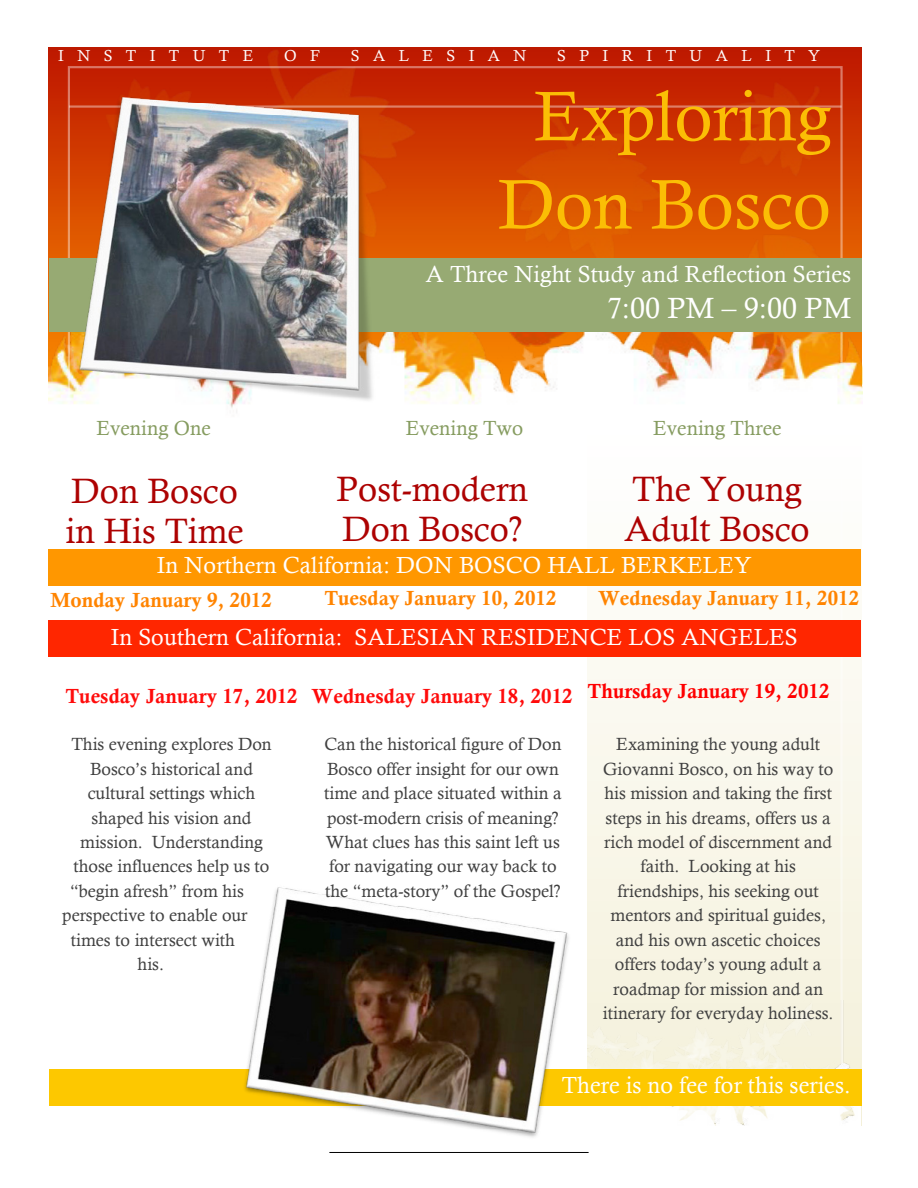
<style>
.page{position:relative;width:918px;height:1188px;background:#fff}
.page>*{position:absolute;margin:0;border:0;box-sizing:border-box;transform-origin:0 0}
.t1{font:70.5px/88.2px "Calisto";color:#fbbe05;text-align:center}
.t2{font:35.25px/40.2px "Calisto";color:#ad0202}
.t3{font:29.25px "Calisto";color:#fff}
.t4{font:23.25px "Calisto";letter-spacing:.005em;color:#fff}
.t5{font:20.4px "Calis MT Bol";letter-spacing:.005em;color:#ff0b0b}
.t6{font:20.4px "Calis MT Bol";letter-spacing:.005em;color:#ff8400}
.t7{font:20.4px "Calisto";letter-spacing:.005em;color:#869c60}
.t8{font:17.7px/24.5px "Calisto";color:#404040}
.t9{font:15.9px "Calisto";letter-spacing:.845em;color:#fff}
</style>
<div class="page">
<hr style="left:329px;top:1152px;width:260px;height:1px;background:#000">
<img style="left:48px;top:47px;width:814px;height:365px">
<svg style="left:588px;top:585px;width:274px;height:541px"></svg>
<hr style="left:69px;top:105px;width:773px;height:3px;background:#fff;opacity:.4">
<img style="left:588px;top:1000px;width:273px;height:125px">
<div style="left:49px;top:1069px;width:813px;height:37px;background:#fdc800"></div>
<img style="left:244px;top:887px;width:325px;height:250px">
<div style="left:49px;top:258px;width:813px;height:74px;background:#97aa73"></div>
<img style="left:76px;top:91px;width:324px;height:319px">
<div style="left:48px;top:549px;width:813px;height:36px;background:#ff9700"></div>
<div style="left:48px;top:620px;width:813px;height:37px;background:#ff2600"></div>
<p class="t9" style="left:58px;top:46px;width:197px">INSTITUTE</p>
<p class="t9" style="left:284px;top:46px;width:37px">O F</p>
<p class="t9" style="left:351px;top:46px;width:177px">SALESIAN</p>
<p class="t9" style="left:557px;top:46px;width:264px">SPIRITUALITY</p>
<h1 class="t1" style="left:498px;top:72px;width:335px">Exploring<br>Don Bosco</h1>
<p class="t7" style="left:96px;top:416px;width:116px">Evening One</p>
<h2 class="t2" style="left:66px;top:470px;width:180px">Don Bosco in His Time</h2>
<h3 class="t4" style="left:426px;top:261px;width:427px">A Three Night Study and Reflection Series</h3>
<h3 class="t3" style="left:607px;top:291px;width:246px">7:00 PM – 9:00 PM</h3>
<p class="t7" style="left:406px;top:417px;width:119px">Evening Two</p>
<h2 class="t2" style="left:337px;top:468px;width:193px">Post-modern<br>Don Bosco?</h2>
<p class="t7" style="left:653px;top:416px;width:130px">Evening Three</p>
<h2 class="t2" style="left:624px;top:468px;width:187px">The Young<br>Adult Bosco</h2>
<h3 class="t4" style="left:157px;top:552px;width:596px">In Northern California: DON BOSCO HALL BERKELEY</h3>
<p class="t6" style="left:50px;top:592px;width:223px">Monday January 9, 2012</p>
<p class="t6" style="left:324px;top:590px;width:234px">Tuesday January 10, 2012</p>
<p class="t6" style="left:598px;top:590px;width:263px">Wednesday January 11, 2012</p>
<h3 class="t4" style="left:111px;top:623px;width:688px">In Southern California: SALESIAN RESIDENCE LOS ANGELES</h3>
<p class="t5" style="left:65px;top:688px;width:766px">Tuesday January 17, 2012 Wednesday January 18, 2012 <sup>Thursday</sup> <sup>January</sup> <sup>19,</sup> <sup>2012</sup></p>
<p class="t8" style="left:71px;top:732px;width:202px">This evening explores Don</p>
<p class="t8" style="left:90px;top:756px;width:164px">Bosco’s historical and</p>
<p class="t8" style="left:88px;top:781px;width:169px">cultural settings which</p>
<p class="t8" style="left:92px;top:805px;width:161px">shaped his vision and</p>
<p class="t8" style="left:80px;top:830px;width:184px">mission. Understanding</p>
<p class="t8" style="left:74px;top:854px;width:197px">those influences help us to</p>
<p class="t8" style="left:70px;top:879px;width:175px">“begin afresh” from his</p>
<p class="t8" style="left:62px;top:903px;width:187px">perspective to enable our</p>
<p class="t8" style="left:71px;top:927px;width:166px">times to intersect with</p>
<p class="t8" style="left:138px;top:952px;width:28px">his.</p>
<p class="t8" style="left:324px;top:732px;width:239px">Can the historical figure of Don<br>Bosco offer insight for our own time and place situated within a post-modern crisis of meaning?<br>What clues has this saint left us for navigating our way back to the “meta-story” of the Gospel?</p>
<p class="t8" style="left:603px;top:732px;width:232px;text-align:center">Examining the young adult<br>Giovanni Bosco, on his way to his mission and taking the first steps in his dreams, offers us a rich model of discernment and faith. Looking at his friendships, his seeking out mentors and spiritual guides, and his own ascetic choices offers today’s young adult a roadmap for mission and an itinerary for everyday holiness.</p>
<h3 class="t4" style="left:562px;top:1072px;width:290px">There is no fee for this series.</h3>
</div>
